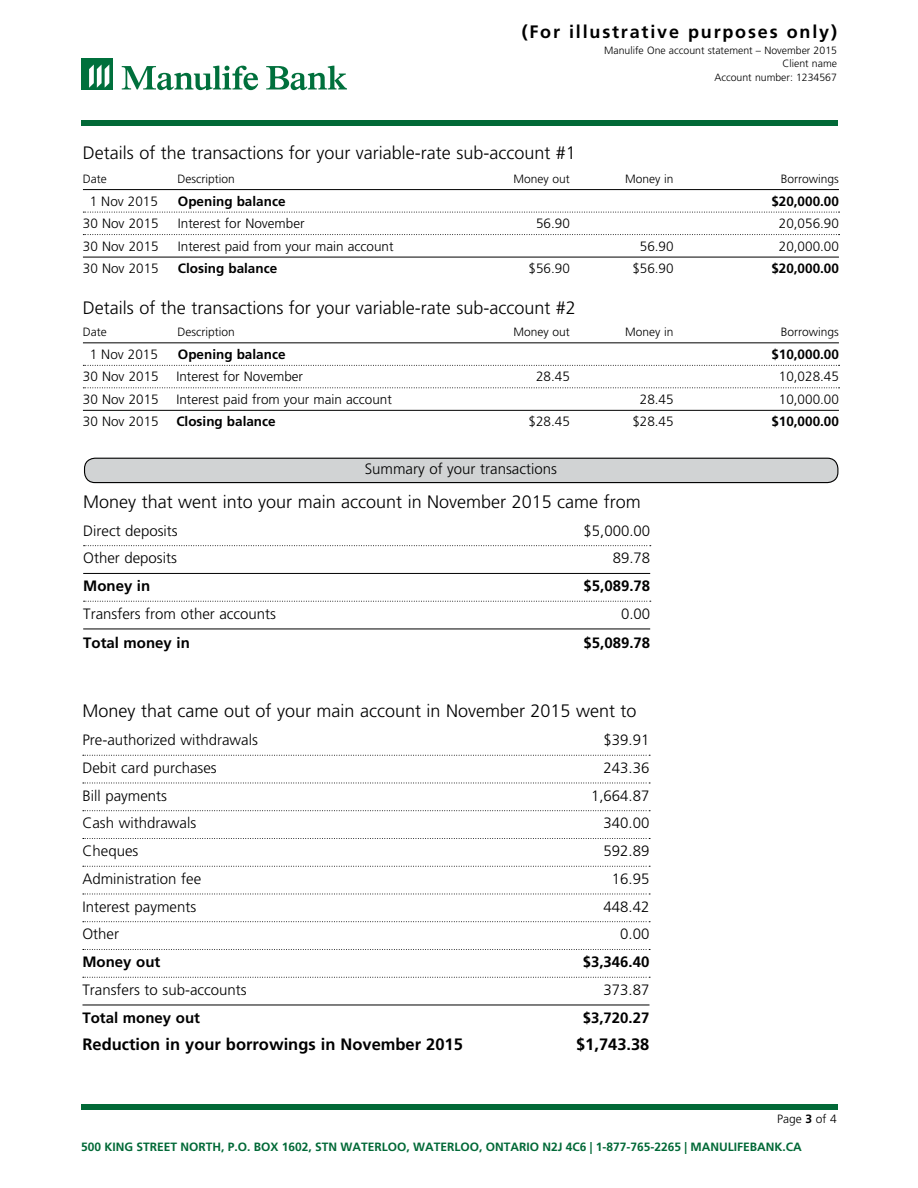
<style>
.page{position:relative;width:918px;height:1188px;background:#fff}
.page>*{position:absolute;margin:0;border:0;box-sizing:border-box;transform-origin:0 0}
.Med_11_13___6_5{font:300 18px "Frutiger LT Pro";color:#000}
.t1{font:700 18px "Frutiger LT Pro";letter-spacing:.1em;color:#000}
.Med_11_13___6_5-2{font:700 16.5px "Frutiger LT Pro";color:#000}
.Med_11_13___6_5-3{font:300 15px "Frutiger LT Pro";color:#000}
.Med_11_13___6_5-4{font:700 15px "Frutiger LT Pro";color:#000}
.t2{font:300 13.5px "Frutiger LT Pro";color:#000}
.t3{font:700 13.5px "Frutiger LT Pro";color:#000}
.Back_cover_-_call_to{font:700 12px "Frutiger LT Pro";color:#026937}
.t4{font:300 12px "Frutiger LT Pro";color:#000}
.t5{font:300 10.5px "Frutiger LT Pro";color:#000}
.s1{font-weight:700}
</style>
<div class="page">
<div style="left:85px;top:458px;width:753px;height:25px;background:#d1d3d4;border-radius:10px"></div>
<div style="left:84px;top:458px;width:754px;height:25px;border:1px solid #000;border-radius:10px"></div>
<svg style="left:84px;top:545px;width:567px;height:1px"></svg>
<hr style="left:83px;top:573px;width:567px;height:1px;background:#000">
<svg style="left:84px;top:601px;width:567px;height:1px"></svg>
<hr style="left:83px;top:629px;width:567px;height:1px;background:#000">
<hr style="left:83px;top:342px;width:756px;height:1px;background:#000">
<svg style="left:83px;top:365px;width:757px;height:1px"></svg>
<svg style="left:83px;top:387px;width:757px;height:1px"></svg>
<hr style="left:83px;top:410px;width:756px;height:1px;background:#000">
<hr style="left:83px;top:189px;width:756px;height:1px;background:#000">
<svg style="left:83px;top:212px;width:757px;height:1px"></svg>
<svg style="left:83px;top:234px;width:757px;height:1px"></svg>
<hr style="left:83px;top:257px;width:756px;height:1px;background:#000">
<svg style="left:83px;top:755px;width:567px;height:1px"></svg>
<svg style="left:83px;top:783px;width:567px;height:1px"></svg>
<svg style="left:83px;top:810px;width:567px;height:1px"></svg>
<svg style="left:83px;top:838px;width:567px;height:1px"></svg>
<svg style="left:83px;top:866px;width:567px;height:1px"></svg>
<svg style="left:83px;top:894px;width:567px;height:1px"></svg>
<svg style="left:83px;top:921px;width:567px;height:1px"></svg>
<svg style="left:83px;top:949px;width:567px;height:1px"></svg>
<svg style="left:83px;top:977px;width:567px;height:1px"></svg>
<hr style="left:82px;top:1005px;width:568px;height:1px;background:#000">
<div style="left:81px;top:121px;width:757px;height:5px;background:#026937"></div>
<div style="left:81px;top:1105px;width:757px;height:5px;background:#026937"></div>
<div style="left:81px;top:58px;width:32px;height:31px;background:#00703c"></div>
<svg style="left:89px;top:64px;width:20px;height:24px"></svg>
<svg style="left:122px;top:66px;width:136px;height:24px"></svg>
<svg style="left:266px;top:66px;width:81px;height:24px"></svg>
<p class="t1" style="left:522px;top:21px;width:317px">(For illustrative purposes only)</p>
<p class="t5" style="left:604px;top:44px;width:234px">Manulife One account statement – November 2015</p>
<p class="t5" style="left:782px;top:58px;width:56px">Client name</p>
<p class="t5" style="left:714px;top:71px;width:124px">Account number: 1234567</p>
<p class="Med_11_13___6_5" style="left:83px;top:143px;width:495px">Details of the transactions for your variable-rate sub-account #1</p>
<p class="t4" style="left:83px;top:172px;width:25px">Date</p>
<p class="t4" style="left:177px;top:172px;width:59px">Description</p>
<p class="t4" style="left:514px;top:172px;width:58px">Money out</p>
<p class="t4" style="left:625px;top:172px;width:50px">Money in</p>
<p class="t4" style="left:781px;top:172px;width:60px">Borrowings</p>
<p class="t2" style="left:90px;top:193px;width:70px">1 Nov 2015</p>
<p class="t3" style="left:178px;top:193px;width:109px">Opening balance</p>
<p class="t3" style="left:771px;top:193px;width:69px">$20,000.00</p>
<p class="t2" style="left:83px;top:216px;width:77px">30 Nov 2015</p>
<p class="t2" style="left:178px;top:216px;width:128px">Interest for November</p>
<p class="t2" style="left:536px;top:216px;width:35px">56.90</p>
<p class="t2" style="left:779px;top:216px;width:62px">20,056.90</p>
<p class="t2" style="left:83px;top:238px;width:77px">30 Nov 2015</p>
<p class="t2" style="left:178px;top:238px;width:217px">Interest paid from your main account</p>
<p class="t2" style="left:640px;top:238px;width:35px">56.90</p>
<p class="t2" style="left:779px;top:238px;width:62px">20,000.00</p>
<p class="t2" style="left:83px;top:261px;width:77px">30 Nov 2015</p>
<p class="t3" style="left:178px;top:261px;width:101px">Closing balance</p>
<p class="t2" style="left:529px;top:261px;width:43px">$56.90</p>
<p class="t2" style="left:632px;top:261px;width:43px">$56.90</p>
<p class="t3" style="left:771px;top:261px;width:69px">$20,000.00</p>
<p class="Med_11_13___6_5" style="left:83px;top:297px;width:495px">Details of the transactions for your variable-rate sub-account #2</p>
<p class="t4" style="left:83px;top:325px;width:25px">Date</p>
<p class="t4" style="left:177px;top:325px;width:59px">Description</p>
<p class="t4" style="left:514px;top:325px;width:58px">Money out</p>
<p class="t4" style="left:625px;top:325px;width:50px">Money in</p>
<p class="t4" style="left:781px;top:325px;width:60px">Borrowings</p>
<p class="t2" style="left:90px;top:346px;width:70px">1 Nov 2015</p>
<p class="t3" style="left:178px;top:346px;width:109px">Opening balance</p>
<p class="t3" style="left:771px;top:346px;width:69px">$10,000.00</p>
<p class="t2" style="left:83px;top:369px;width:77px">30 Nov 2015</p>
<p class="t2" style="left:176px;top:369px;width:128px">Interest for November</p>
<p class="t2" style="left:536px;top:369px;width:35px">28.45</p>
<p class="t2" style="left:779px;top:369px;width:62px">10,028.45</p>
<p class="t2" style="left:83px;top:391px;width:77px">30 Nov 2015</p>
<p class="t2" style="left:176px;top:391px;width:217px">Interest paid from your main account</p>
<p class="t2" style="left:640px;top:391px;width:35px">28.45</p>
<p class="t2" style="left:779px;top:391px;width:62px">10,000.00</p>
<p class="t2" style="left:83px;top:414px;width:77px">30 Nov 2015</p>
<p class="t3" style="left:176px;top:414px;width:101px">Closing balance</p>
<p class="t2" style="left:529px;top:414px;width:43px">$28.45</p>
<p class="t2" style="left:632px;top:414px;width:43px">$28.45</p>
<p class="t3" style="left:771px;top:414px;width:69px">$10,000.00</p>
<p class="Med_11_13___6_5-3" style="left:365px;top:460px;width:194px">Summary of your transactions</p>
<p class="Med_11_13___6_5" style="left:83px;top:491px;width:559px">Money that went into your main account in November 2015 came from</p>
<p class="Med_11_13___6_5-3" style="left:83px;top:522px;width:96px">Direct deposits</p>
<p class="Med_11_13___6_5-3" style="left:584px;top:522px;width:68px">$5,000.00</p>
<p class="Med_11_13___6_5-3" style="left:83px;top:549px;width:95px">Other deposits</p>
<p class="Med_11_13___6_5-3" style="left:613px;top:549px;width:39px">89.78</p>
<p class="Med_11_13___6_5-4" style="left:83px;top:577px;width:69px">Money in</p>
<p class="Med_11_13___6_5-4" style="left:584px;top:577px;width:68px">$5,089.78</p>
<p class="Med_11_13___6_5-3" style="left:83px;top:605px;width:194px">Transfers from other accounts</p>
<p class="Med_11_13___6_5-3" style="left:621px;top:605px;width:31px">0.00</p>
<p class="Med_11_13___6_5-4" style="left:83px;top:634px;width:108px">Total money in</p>
<p class="Med_11_13___6_5-4" style="left:584px;top:634px;width:68px">$5,089.78</p>
<p class="Med_11_13___6_5" style="left:82px;top:701px;width:556px">Money that came out of your main account in November 2015 went to</p>
<p class="Med_11_13___6_5-3" style="left:82px;top:731px;width:177px">Pre-authorized withdrawals</p>
<p class="Med_11_13___6_5-3" style="left:604px;top:731px;width:47px">$39.91</p>
<p class="Med_11_13___6_5-3" style="left:82px;top:759px;width:136px">Debit card purchases</p>
<p class="Med_11_13___6_5-3" style="left:604px;top:759px;width:47px">243.36</p>
<p class="Med_11_13___6_5-3" style="left:82px;top:787px;width:86px">Bill payments</p>
<p class="Med_11_13___6_5-3" style="left:591px;top:787px;width:60px">1,664.87</p>
<p class="Med_11_13___6_5-3" style="left:82px;top:814px;width:115px">Cash withdrawals</p>
<p class="Med_11_13___6_5-3" style="left:604px;top:814px;width:47px">340.00</p>
<p class="Med_11_13___6_5-3" style="left:82px;top:842px;width:57px">Cheques</p>
<p class="Med_11_13___6_5-3" style="left:604px;top:842px;width:47px">592.89</p>
<p class="Med_11_13___6_5-3" style="left:82px;top:870px;width:120px">Administration fee</p>
<p class="Med_11_13___6_5-3" style="left:612px;top:870px;width:39px">16.95</p>
<p class="Med_11_13___6_5-3" style="left:82px;top:898px;width:115px">Interest payments</p>
<p class="Med_11_13___6_5-3" style="left:604px;top:898px;width:47px">448.42</p>
<p class="Med_11_13___6_5-3" style="left:82px;top:925px;width:38px">Other</p>
<p class="Med_11_13___6_5-3" style="left:620px;top:925px;width:31px">0.00</p>
<p class="Med_11_13___6_5-4" style="left:82px;top:953px;width:79px">Money out</p>
<p class="Med_11_13___6_5-4" style="left:583px;top:953px;width:68px">$3,346.40</p>
<p class="Med_11_13___6_5-3" style="left:82px;top:981px;width:166px">Transfers to sub-accounts</p>
<p class="Med_11_13___6_5-3" style="left:604px;top:981px;width:47px">373.87</p>
<p class="Med_11_13___6_5-4" style="left:82px;top:1009px;width:119px">Total money out</p>
<p class="Med_11_13___6_5-4" style="left:583px;top:1009px;width:68px">$3,720.27</p>
<p class="Med_11_13___6_5-2" style="left:82px;top:1035px;width:382px">Reduction in your borrowings in November 2015</p>
<p class="Med_11_13___6_5-2" style="left:576px;top:1035px;width:75px">$1,743.38</p>
<p class="t4" style="left:777px;top:1112px;width:61px">Page <span class="s1">3</span> of 4</p>
<p class="Back_cover_-_call_to" style="left:81px;top:1139px;width:722px">500 KING STREET NORTH, P.O. BOX 1602, STN WATERLOO, WATERLOO, ONTARIO N2J 4C6 | 1-877-765-2265 | MANULIFEBANK.CA</p>
</div>
